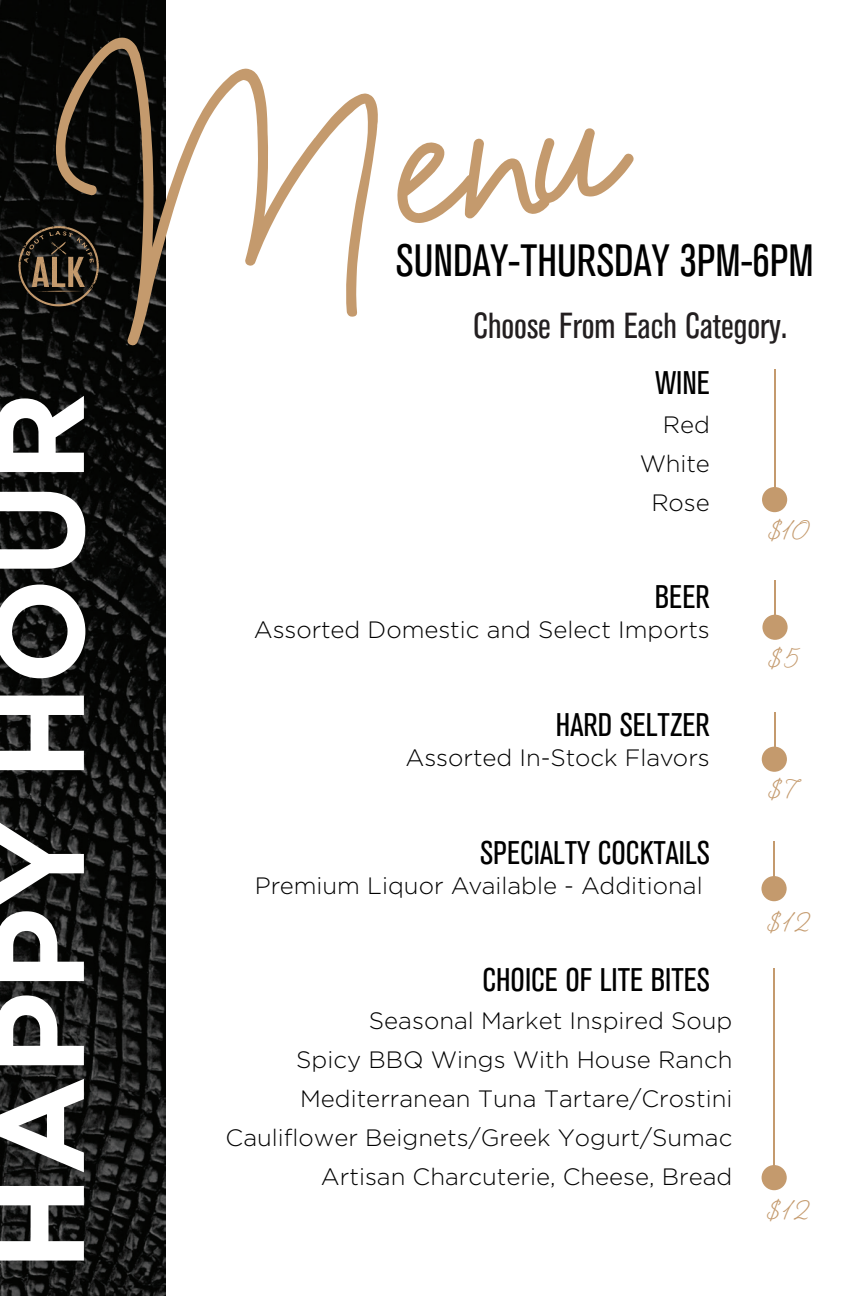
<style>
.page{position:relative;width:864px;height:1296px;background:#fff}
.page>*{position:absolute;margin:0;border:0;box-sizing:border-box;transform-origin:0 0}
.t1{font:216px "Barcelony";color:#c49a6d}
.t2{font:700 126px "Gotham";color:#fff}
.t3{font:condensed 45px "Akzidenz Grotesk BE";color:#000}
.t4{font:condensed 36px "Akzidenz Grotesk BE";color:#231f20}
.t5{font:700 33px "Beloved Script";color:#c49a6d}
.t6{font:condensed 32.4px "Akzidenz Grotesk BE";color:#000}
.t7{font:300 23.7px/39px "Gotham";color:#000;text-align:right}
</style>
<div class="page">
<img style="left:0;top:1px;width:166px;height:1295px">
<hr style="left:774px;top:370px;width:2px;height:118px;background:#c49a6d">
<div style="left:762px;top:487px;width:25px;height:25px;background:#c49a6d;border-radius:50%"></div>
<hr style="left:774px;top:581px;width:2px;height:53px;background:#c49a6d">
<div style="left:762px;top:615px;width:26px;height:25px;background:#c49a6d;border-radius:50%"></div>
<hr style="left:774px;top:713px;width:2px;height:53px;background:#c49a6d">
<div style="left:762px;top:747px;width:25px;height:25px;background:#c49a6d;border-radius:50%"></div>
<hr style="left:774px;top:968px;width:1px;height:215px;background:#c49a6d">
<div style="left:762px;top:1165px;width:25px;height:25px;background:#c49a6d;border-radius:50%"></div>
<hr style="left:773px;top:841px;width:2px;height:54px;background:#c49a6d">
<div style="left:761px;top:876px;width:26px;height:25px;background:#c49a6d;border-radius:50%"></div>
<svg style="left:18px;top:226px;width:81px;height:80px;background:#342b20"></svg>
<h1 class="t1" style="left:36px;top:46px;width:579px;rotate:-5deg">Menu</h1>
<h3 class="t3" style="left:396px;top:236px;width:420px">SUNDAY-THURSDAY 3PM-6PM</h3>
<h3 class="t4" style="left:473px;top:306px;width:316px">Choose From Each Category.</h3>
<h3 class="t6" style="left:656px;top:364px;width:56px">WINE</h3>
<p class="t7" style="left:640px;top:404px;width:72px">Red<br>White<br>Rose</p>
<h2 class="t2" style="left:-44px;top:1271px;width:881px;rotate:-90deg">HAPPY HOUR</h2>
<h3 class="t5" style="left:768px;top:508px;width:45px">$10</h3>
<h3 class="t6" style="left:655px;top:579px;width:56px">BEER</h3>
<p class="t7" style="left:254px;top:610px;width:458px">Assorted Domestic and Select Imports</p>
<h3 class="t5" style="left:768px;top:636px;width:35px">$5</h3>
<h3 class="t6" style="left:556px;top:707px;width:155px">HARD SELTZER</h3>
<p class="t7" style="left:406px;top:737px;width:306px">Assorted In-Stock Flavors</p>
<h3 class="t5" style="left:768px;top:767px;width:36px">$7</h3>
<h3 class="t6" style="left:480px;top:834px;width:231px">SPECIALTY COCKTAILS</h3>
<p class="t7" style="left:255px;top:865px;width:449px">Premium Liquor Available - Additional</p>
<h3 class="t5" style="left:767px;top:901px;width:46px">$12</h3>
<h3 class="t6" style="left:482px;top:962px;width:229px">CHOICE OF LITE BITES</h3>
<p class="t7" style="left:226px;top:1001px;width:508px">Seasonal Market Inspired Soup<br>Spicy BBQ Wings With House Ranch Mediterranean Tuna Tartare/Crostini Cauliflower Beignets/Greek Yogurt/Sumac Artisan Charcuterie, Cheese, Bread</p>
<h3 class="t5" style="left:767px;top:1189px;width:46px">$12</h3>
</div>
